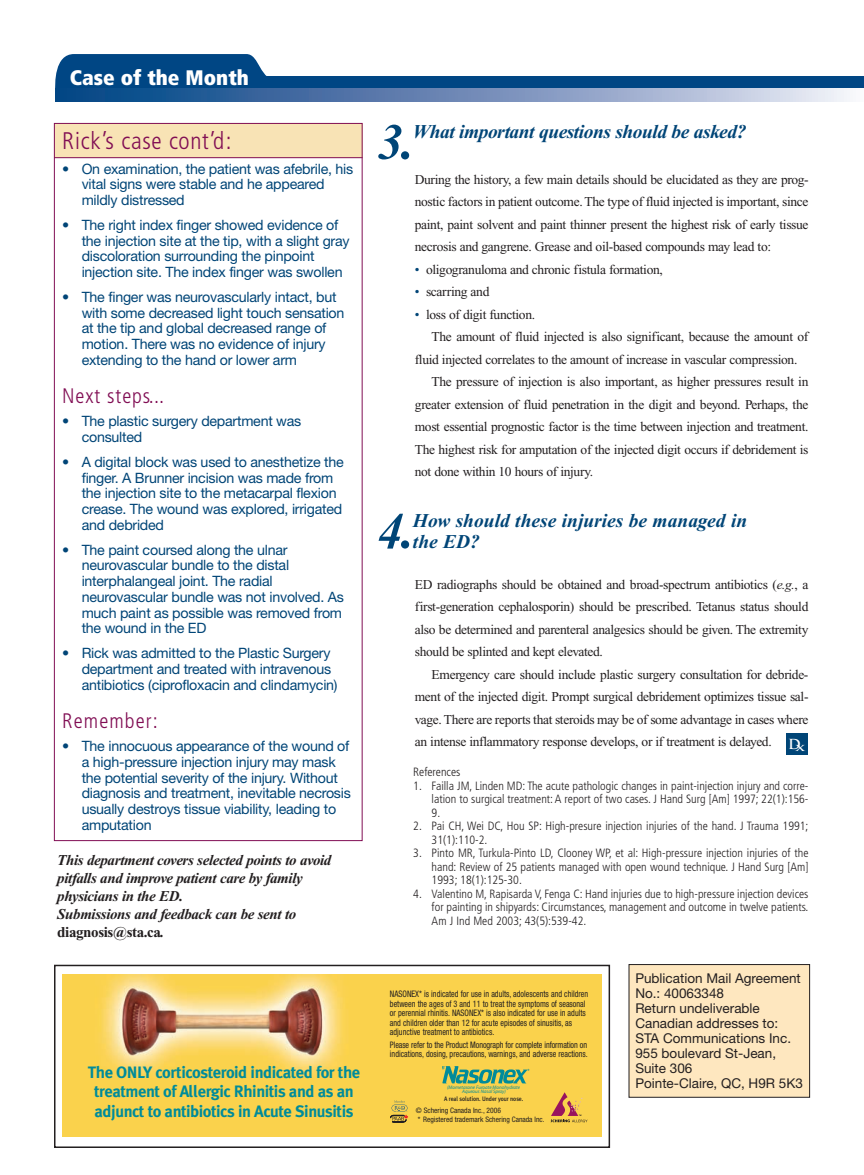
<style>
.page{position:relative;width:864px;height:1175px;background:#fff}
.page>*{position:absolute;margin:0;border:0;box-sizing:border-box;transform-origin:0 0}
.t1{font:italic 700 50.55px "Times New Roman";color:#004577}
.t2{font:300 condensed 24px "Frutiger";letter-spacing:.03em;color:#810e54}
.t3{font:300 condensed 21px "Frutiger";letter-spacing:.05em;color:#810e54}
.t4{font:900 condensed 21px "Frutiger";color:#fff}
.t5{font:italic 700 19.5px/21px "Times New Roman";color:#004577}
.t6{font:italic 700 19.5px "Times New Roman";letter-spacing:-.02em;color:#004577}
.t7{font:700 16.5px/19.5px "Meta Plus";letter-spacing:-.03em;color:#008b9a;text-align:center}
.t8{font:italic 700 15px/18px "Times New Roman";letter-spacing:-.025em;color:#231f20}
.t9{font:14.25px/15.8px "Helvetica Neue";letter-spacing:-.015em;color:#004577}
.t10{font:13.5px/22.5px "Times New Roman";letter-spacing:-.025em;color:#231f20;text-align:justify}
.t11{font:13.5px/15px "Helvetica Neue";color:#231f20}
.t12{font:700 13.5px "Trajan";color:#fff}
.t13{font:300 condensed 12px/13.5px "Frutiger";color:#231f20;text-align:justify}
.t14{font:condensed 9px/9.4px "Helvetica Neue";color:#231f20;scale:.9 1}
.t15{font:condensed 7.5px/9px "Helvetica Neue";color:#231f20}
.t16{font:500 6.45px "Meta Plus";letter-spacing:-.005em;color:#231f20;scale:.9 1}
.t17{font:6px "Meta Plus Normal";color:#008b9a}
.t18{font:italic 5.1px/4.3px "Myriad";color:#008b9a;text-align:center}
.s1{font-style:normal}
.s2{color:#004577}
.s3{font-style:italic}
</style>
<div class="page">
<div style="left:54px;top:964px;width:556px;height:184px;border:2px solid #231f20"></div>
<div style="left:54px;top:123px;width:309px;height:34px;background:#f8e3b5"></div>
<div style="left:786px;top:733px;width:21px;height:21px;background:#004577"></div>
<svg style="left:55px;top:54px;width:212px;height:35px;background:#10528c"></svg>
<div style="left:57px;top:76px;width:807px;height:13px;background:#004684"></div>
<svg style="left:55px;top:89px;width:795px;height:12px;background:#6f8eb8"></svg>
<div style="left:629px;top:964px;width:181px;height:133px;background:#fee7bf"></div>
<div style="left:629px;top:964px;width:181px;height:133px;border:1px solid #231f20"></div>
<hr style="left:54px;top:157px;width:309px;height:1px;background:#810e54">
<svg style="left:63px;top:974px;width:538px;height:163px;background:#f0ca56"></svg>
<h3 class="t4" style="left:70px;top:69px;width:181px">Case of the Month</h3>
<h2 class="t2" style="left:62px;top:131px;width:171px">Rick’s case cont’d:</h2>
<p class="t9" style="left:82px;top:162px;width:273px;text-indent:-19px">• On examination, the patient was afebrile, his vital signs were stable and he appeared mildly distressed</p>
<p class="t9" style="left:82px;top:218px;width:270px;text-indent:-19px">• The right index finger showed evidence of the injection site at the tip, with a slight gray discoloration surrounding the pinpoint injection site. The index finger was swollen</p>
<p class="t9" style="left:82px;top:290px;width:264px;text-indent:-19px">• The finger was neurovascularly intact, but with some decreased light touch sensation at the tip and global decreased range of motion. There was no evidence of injury extending to the hand or lower arm</p>
<h3 class="t3" style="left:62px;top:387px;width:103px">Next steps...</h3>
<p class="t9" style="left:82px;top:415px;width:221px;text-indent:-19px">• The plastic surgery department was consulted</p>
<p class="t9" style="left:82px;top:455px;width:264px;text-indent:-19px">• A digital block was used to anesthetize the finger. A Brunner incision was made from the injection site to the metacarpal flexion crease. The wound was explored, irrigated and debrided</p>
<p class="t9" style="left:82px;top:543px;width:264px;text-indent:-19px">• The paint coursed along the ulnar neurovascular bundle to the distal interphalangeal joint. The radial neurovascular bundle was not involved. As much paint as possible was removed from the wound in the ED</p>
<p class="t9" style="left:82px;top:646px;width:257px;text-indent:-19px">• Rick was admitted to the Plastic Surgery department and treated with intravenous antibiotics (ciprofloxacin and clindamycin)</p>
<h3 class="t3" style="left:62px;top:712px;width:97px">Remember:</h3>
<p class="t9" style="left:82px;top:739px;width:271px;text-indent:-19px">• The innocuous appearance of the wound of a high-pressure injection injury may mask the potential severity of the injury. Without diagnosis and treatment, inevitable necrosis usually destroys tissue viability, leading to amputation</p>
<p class="t8" style="left:57px;top:852px;width:276px">This department covers selected points to avoid pitfalls and improve patient care by family physicians in the ED.<br>Submissions and feedback can be sent to <span class="s1">diagnosis@sta.ca</span>.</p>
<p class="t7" style="left:88px;top:1063px;width:274px">The ONLY corticosteroid indicated for the treatment of Allergic Rhinitis and as an adjunct to antibiotics in Acute Sinusitis</p>
<h1 class="t1" style="left:378px;top:124px;width:38px">3.</h1>
<h3 class="t6" style="left:413px;top:124px;width:335px">What important questions should be asked?</h3>
<p class="t10" style="left:415px;top:169px;width:395px">During the history, a few main details should be elucidated as they are prog&shy;nostic factors in patient outcome. The type of fluid injected is important, since paint, paint solvent and paint thinner present the highest risk of early tissue necrosis and gangrene. Grease and oil-based compounds may lead to:</p>
<p class="t10" style="left:415px;top:259px;width:250px"><span class="s2">•</span> oligogranuloma and chronic fistula formation,</p>
<p class="t10" style="left:415px;top:282px;width:76px"><span class="s2">•</span> scarring and</p>
<p class="t10" style="left:415px;top:304px;width:122px"><span class="s2">•</span> loss of digit function.</p>
<p class="t10" style="left:432px;top:327px;width:378px">The amount of fluid injected is also significant, because the amount of</p>
<p class="t10" style="left:415px;top:349px;width:384px">fluid injected correlates to the amount of increase in vascular compression.</p>
<p class="t10" style="left:432px;top:372px;width:378px">The pressure of injection is also important, as higher pressures result in</p>
<p class="t10" style="left:415px;top:394px;width:395px">greater extension of fluid penetration in the digit and beyond. Perhaps, the</p>
<p class="t10" style="left:415px;top:417px;width:395px">most essential prognostic factor is the time between injection and treatment.</p>
<p class="t10" style="left:415px;top:439px;width:395px">The highest risk for amputation of the injected digit occurs if debridement is</p>
<p class="t10" style="left:415px;top:462px;width:180px">not done within 10 hours of injury.</p>
<h1 class="t1" style="left:378px;top:513px;width:38px">4.</h1>
<h3 class="t5" style="left:413px;top:512px;width:336px">How should these injuries be managed in the ED?</h3>
<p class="t10" style="left:415px;top:574px;width:395px">ED radiographs should be obtained and broad-spectrum antibiotics (<span class="s3">e.g.</span>, a first-generation cephalosporin) should be prescribed. Tetanus status should also be determined and parenteral analgesics should be given. The extremity should be splinted and kept elevated.</p>
<p class="t10" style="left:415px;top:664px;width:395px;text-indent:17px">Emergency care should include plastic surgery consultation for debride&shy;ment of the injected digit. Prompt surgical debridement optimizes tissue sal&shy;vage. There are reports that steroids may be of some advantage in cases where an intense inflammatory response develops, or if treatment is delayed.</p>
<p class="t13" style="left:413px;top:766px;width:49px">References</p>
<p class="t13" style="left:432px;top:779px;width:378px;text-indent:-18px">1. Failla JM, Linden MD: The acute pathologic changes in paint-injection injury and corre&shy;lation to surgical treatment: A report of two cases. J Hand Surg [Am] 1997; 22(1):156- 9.</p>
<p class="t13" style="left:432px;top:820px;width:378px;text-indent:-18px">2. Pai CH, Wei DC, Hou SP: High-presure injection injuries of the hand. J Trauma 1991;<br>31(1):110-2.</p>
<p class="t13" style="left:432px;top:847px;width:378px;text-indent:-18px">3. Pinto MR, Turkula-Pinto LD, Clooney WP, et al: High-pressure injection injuries of the hand: Review of 25 patients managed with open wound technique. J Hand Surg [Am] 1993; 18(1):125-30.</p>
<p class="t13" style="left:432px;top:887px;width:378px;text-indent:-18px">4. Valentino M, Rapisarda V, Fenga C: Hand injuries due to high-pressure injection devices for painting in shipyards: Circumstances, management and outcome in twelve patients.<br>Am J Ind Med 2003; 43(5):539-42.</p>
<p class="t12" style="left:788px;top:736px;width:18px">D<sub>x</sub></p>
<p class="t14" style="left:390px;top:990px;width:222px">NASONEX* is indicated for use in adults, adolescents and children between the ages of 3 and 11 to treat the symptoms of seasonal or perennial rhinitis. NASONEX* is also indicated for use in adults and children older than 12 for acute episodes of sinusitis, as adjunctive treatment to antibiotics.</p>
<p class="t14" style="left:390px;top:1040px;width:221px">Please refer to the Product Monograph for complete information on indications, dosing, precautions, warnings, and adverse reactions.</p>
<p class="t17" style="left:527px;top:1067px;width:4px">*</p>
<p class="t16" style="left:444px;top:1094px;width:89px">A real solution. Under your nose.</p>
<p class="t18" style="left:447px;top:1085px;width:74px">(Mometasone Furoate Monohydrate<br>Aqueous Nasal Spray)</p>
<p class="t15" style="left:416px;top:1106px;width:130px">© Schering Canada Inc., 2006<br>* Registered trademark Schering Canada Inc.</p>
<p class="t11" style="left:635px;top:972px;width:169px">Publication Mail Agreement<br>No.: 40063348<br>Return undeliverable<br>Canadian addresses to:<br>STA Communications Inc.<br>955 boulevard St-Jean,<br>Suite 306<br>Pointe-Claire, QC, H9R 5K3</p>
</div>
